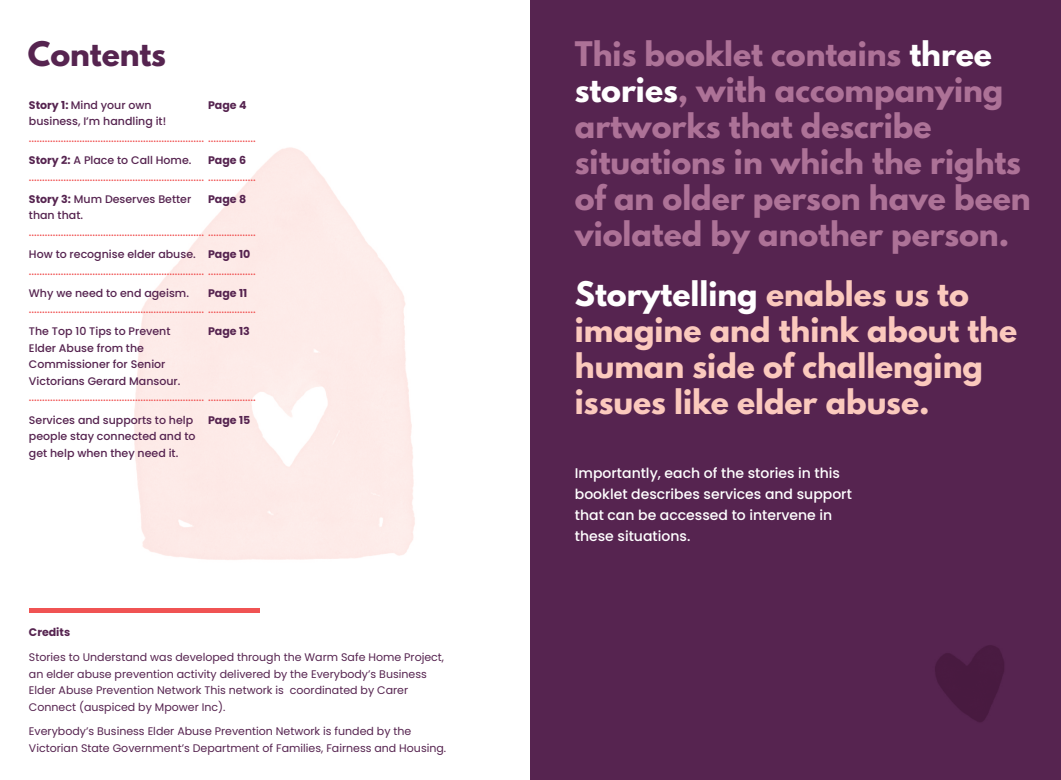
<style>
.page{position:relative;width:1061px;height:780px;background:#fff}
.page>*{position:absolute;margin:0;border:0;box-sizing:border-box;transform-origin:0 0}
.t1{font:700 30px/36px "League Spartan";color:#ad7297}
.t2{font:700 30px/36px "League Spartan";color:#fbc9bd}
.t3{font:700 30px "League Spartan";color:#562450}
.t4{font:500 14px/21px "Poppins";color:#fff}
.t5{font:500 11px/22.2px "Poppins";color:#f05353}
.t6{font:11px/16.5px "Poppins";color:#562450}
.t7{font:500 11px/16.5px "Poppins";color:#562450}
.t8{font:700 11px "Poppins";color:#562450}
.s1{font-weight:700}
.s2{font-weight:700;color:#562450}
.s3{color:#562450}
.s4{color:#fff}
</style>
<div class="page">
<div style="left:530px;top:0;width:530px;height:780px;background:#562450"></div>
<hr style="left:29px;top:608px;width:230px;height:4px;background:#f05353">
<h1 class="t3" style="left:28px;top:30px;width:140px">Contents</h1>
<p class="t7" style="left:29px;top:97px;width:139px"><span class="s1">Story 1:</span> Mind your own business, I’m handling it!</p>
<p class="t5" style="left:29px;top:127px;width:228px">.................................................................. ..................<br><span class="s2">Story 2:</span> <span class="s3">A Place to Call Home.</span></p>
<p class="t5" style="left:29px;top:166px;width:228px">.................................................................. ..................<br><span class="s2">Story 3:</span> <span class="s3">Mum Deserves Better</span></p>
<p class="t7" style="left:29px;top:207px;width:56px">than that.</p>
<p class="t5" style="left:29px;top:221px;width:228px">.................................................................. ..................</p>
<p class="t7" style="left:29px;top:246px;width:168px">How to recognise elder abuse.</p>
<p class="t5" style="left:29px;top:260px;width:228px">.................................................................. ..................</p>
<p class="t7" style="left:29px;top:285px;width:161px">Why we need to end ageism.</p>
<p class="t5" style="left:29px;top:298px;width:228px">.................................................................. ..................</p>
<p class="t7" style="left:29px;top:323px;width:153px">The Top 10 Tips to Prevent<br>Elder Abuse from the<br>Commissioner for Senior<br>Victorians Gerard Mansour.</p>
<p class="t5" style="left:29px;top:386px;width:228px">.................................................................. ..................</p>
<p class="t7" style="left:29px;top:411px;width:168px">Services and supports to help people stay connected and to get help when they need it.</p>
<p class="t8" style="left:208px;top:99px;width:40px">Page 4</p>
<p class="t8" style="left:208px;top:154px;width:39px">Page 6</p>
<p class="t8" style="left:208px;top:192px;width:40px">Page 8</p>
<p class="t8" style="left:208px;top:248px;width:44px">Page 10</p>
<p class="t8" style="left:208px;top:286px;width:41px">Page 11</p>
<p class="t8" style="left:208px;top:325px;width:43px">Page 13</p>
<p class="t8" style="left:208px;top:413px;width:44px">Page 15</p>
<p class="t8" style="left:29px;top:626px;width:43px">Credits</p>
<p class="t6" style="left:29px;top:649px;width:416px">Stories to Understand was developed through the Warm Safe Home Project, an elder abuse prevention activity delivered by the Everybody’s Business Elder Abuse Prevention Network This network is coordinated by Carer Connect (auspiced by Mpower Inc).</p>
<p class="t6" style="left:29px;top:723px;width:419px">Everybody’s Business Elder Abuse Prevention Network is funded by the<br>Victorian State Government’s Department of Families, Fairness and Housing.</p>
<h1 class="t1" style="left:574px;top:35px;width:457px">This booklet contains <span class="s4">three stories</span>, with accompanying artworks that describe situations in which the rights of an older person have been violated by another person.</h1>
<h1 class="t2" style="left:574px;top:276px;width:444px"><span class="s4">Storytelling</span> enables us to imagine and think about the human side of challenging issues like elder abuse.</h1>
<p class="t4" style="left:574px;top:462px;width:278px">Importantly, each of the stories in this booklet describes services and support that can be accessed to intervene in these situations.</p>
</div>
